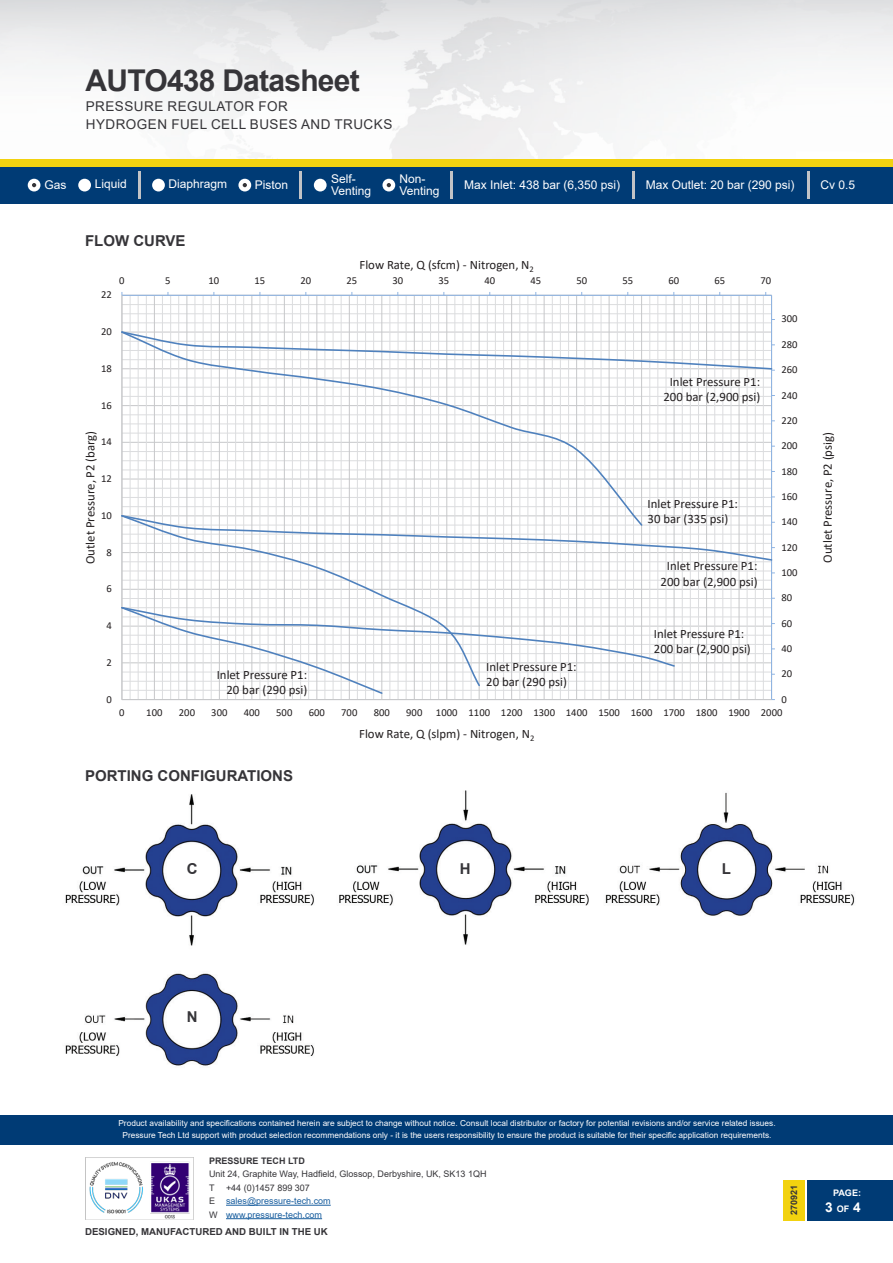
<style>
.page{position:relative;width:893px;height:1263px;background:#fff}
.page>*{position:absolute;margin:0;border:0;box-sizing:border-box;transform-origin:0 0}
.t1{font:700 30px "Arial";letter-spacing:-.025em;color:#363539}
.PT-Body_Copy{font:700 15px "Arial";color:#363539}
.t2{font:13.5px/18px "Arial";letter-spacing:.035em;color:#363539}
.t3{font:700 13.5px "Arial";color:#fff}
.t4{font:12.75px/15.6px "Calibri";color:#231f20}
.t5{font:12px/12px "Arial";color:#fff}
.t6{font:10.65px "Calibri";color:#231f20}
.t7{font:700 9.6px "Arial";color:#363539}
.t8{font:9px/13.5px "Arial";color:#175d9e}
.t9{font:9px/13.5px "Arial";color:#363539}
.t10{font:700 9px "Arial";color:#363539}
.t11{font:700 9px "Arial";color:#fff}
.t12{font:8.25px/12px "Arial";color:#fff;text-align:center}
.s1{color:#363539}
.s2{font-size:9px}
</style>
<div class="page">
<div style="left:0;top:1114px;width:893px;height:30px;background:#003b75"></div>
<div style="left:808px;top:1179px;width:85px;height:41px;background:#003b75"></div>
<div style="left:783px;top:1179px;width:21px;height:41px;background:#f2d20f"></div>
<div style="left:0;top:166px;width:893px;height:38px;background:#003b75"></div>
<div style="left:0;top:159px;width:893px;height:7px;background:#f2d20f"></div>
<div style="left:78px;top:179px;width:13px;height:12px;background:#fff;border-radius:50%"></div>
<div style="left:152px;top:179px;width:13px;height:12px;background:#fff;border-radius:50%"></div>
<div style="left:238px;top:179px;width:13px;height:12px;background:#fff;border-radius:50%"></div>
<hr style="left:451px;top:171px;width:2px;height:28px;background:#c2c3c6">
<hr style="left:632px;top:171px;width:3px;height:28px;background:#c2c3c6">
<hr style="left:807px;top:171px;width:2px;height:28px;background:#c2c3c6">
<hr style="left:138px;top:171px;width:2px;height:28px;background:#c2c3c6">
<div style="left:28px;top:179px;width:12px;height:12px;background:#fff;border-radius:50%"></div>
<svg style="left:32px;top:183px;width:4px;height:4px"></svg>
<svg style="left:243px;top:183px;width:4px;height:4px"></svg>
<div style="left:314px;top:179px;width:13px;height:12px;background:#fff;border-radius:50%"></div>
<div style="left:382px;top:179px;width:13px;height:12px;background:#fff;border-radius:50%"></div>
<hr style="left:300px;top:171px;width:2px;height:28px;background:#c2c3c6">
<svg style="left:387px;top:183px;width:4px;height:4px"></svg>
<hr style="left:226px;top:1205px;width:105px;height:1px;background:#175d9e">
<hr style="left:226px;top:1218px;width:96px;height:1px;background:#175d9e">
<img style="left:85px;top:1157px;width:109px;height:62px">
<img style="left:65px;top:790px;width:790px;height:276px">
<svg style="left:121px;top:292px;width:654px;height:408px"></svg>
<h1 class="t1" style="left:86px;top:59px;width:276px">AUTO438 Datasheet</h1>
<h3 class="t2" style="left:86px;top:97px;width:308px">PRESSURE REGULATOR FOR<br>HYDROGEN FUEL CELL BUSES AND TRUCKS</h3>
<h3 class="t5" style="left:331px;top:173px;width:42px">Self-<br>Venting</h3>
<h3 class="t5" style="left:399px;top:173px;width:42px">Non-<br>Venting</h3>
<h3 class="t5" style="left:44px;top:179px;width:24px">Gas</h3>
<h3 class="t5" style="left:95px;top:178px;width:34px">Liquid</h3>
<h3 class="t5" style="left:168px;top:178px;width:60px">Diaphragm</h3>
<h3 class="t5" style="left:255px;top:179px;width:35px">Piston</h3>
<h3 class="t5" style="left:464px;top:179px;width:158px">Max Inlet: 438 bar (6,350 psi)</h3>
<h3 class="t5" style="left:646px;top:179px;width:150px">Max Outlet: 20 bar (290 psi)</h3>
<h3 class="t5" style="left:821px;top:179px;width:36px">Cv 0.5</h3>
<p class="PT-Body_Copy" style="left:85px;top:230px;width:102px">FLOW CURVE</p>
<p class="t4" style="left:359px;top:257px;width:176px">Flow Rate, Q (sfcm) - Nitrogen, N<sub>2</sub></p>
<p class="t6" style="left:101px;top:287px;width:12px">22</p>
<p class="t6" style="left:119px;top:274px;width:7px">0</p>
<p class="t6" style="left:165px;top:274px;width:7px">5</p>
<p class="t6" style="left:208px;top:274px;width:12px">10</p>
<p class="t6" style="left:254px;top:274px;width:12px">15</p>
<p class="t6" style="left:300px;top:274px;width:12px">20</p>
<p class="t6" style="left:346px;top:274px;width:12px">25</p>
<p class="t6" style="left:392px;top:274px;width:12px">30</p>
<p class="t6" style="left:438px;top:274px;width:12px">35</p>
<p class="t6" style="left:484px;top:274px;width:12px">40</p>
<p class="t6" style="left:530px;top:274px;width:12px">45</p>
<p class="t6" style="left:576px;top:274px;width:12px">50</p>
<p class="t6" style="left:622px;top:274px;width:12px">55</p>
<p class="t6" style="left:668px;top:274px;width:12px">60</p>
<p class="t6" style="left:714px;top:274px;width:12px">65</p>
<p class="t6" style="left:760px;top:274px;width:12px">70</p>
<p class="t6" style="left:101px;top:324px;width:12px">20</p>
<p class="t6" style="left:101px;top:361px;width:12px">18</p>
<p class="t6" style="left:101px;top:398px;width:12px">16</p>
<p class="t4" style="left:663px;top:373px;width:98px;text-align:center">Inlet Pressure P1:<br>200 bar (2,900 psi)</p>
<p class="t6" style="left:781px;top:312px;width:18px">300</p>
<p class="t6" style="left:781px;top:337px;width:18px">280</p>
<p class="t6" style="left:781px;top:362px;width:18px">260</p>
<p class="t6" style="left:781px;top:388px;width:18px">240</p>
<p class="t6" style="left:781px;top:413px;width:18px">220</p>
<p class="t4" style="left:82px;top:564px;width:135px;rotate:-90deg">Outlet Pressure, P2 (barg)</p>
<p class="t4" style="left:819px;top:563px;width:132px;rotate:-90deg">Outlet Pressure, P2 (psig)</p>
<p class="t6" style="left:101px;top:434px;width:12px">14</p>
<p class="t6" style="left:781px;top:438px;width:18px">200</p>
<p class="t6" style="left:781px;top:464px;width:18px">180</p>
<p class="t6" style="left:101px;top:471px;width:12px">12</p>
<p class="t6" style="left:781px;top:489px;width:18px">160</p>
<p class="t4" style="left:647px;top:495px;width:92px">Inlet Pressure P1:<br>30 bar (335 psi)</p>
<p class="t4" style="left:661px;top:558px;width:98px;text-align:center">Inlet Pressure P1:<br>200 bar (2,900 psi)</p>
<p class="t6" style="left:101px;top:508px;width:12px">10</p>
<p class="t6" style="left:781px;top:514px;width:18px">140</p>
<p class="t6" style="left:781px;top:540px;width:18px">120</p>
<p class="t6" style="left:107px;top:545px;width:7px">8</p>
<p class="t6" style="left:781px;top:565px;width:18px">100</p>
<p class="t6" style="left:107px;top:581px;width:7px">6</p>
<p class="t6" style="left:781px;top:590px;width:12px">80</p>
<p class="t6" style="left:107px;top:618px;width:7px">4</p>
<p class="t4" style="left:654px;top:625px;width:98px">Inlet Pressure P1:<br>200 bar (2,900 psi)</p>
<p class="t6" style="left:781px;top:616px;width:12px">60</p>
<p class="t6" style="left:781px;top:641px;width:12px">40</p>
<p class="t6" style="left:107px;top:655px;width:7px">2</p>
<p class="t6" style="left:107px;top:692px;width:7px">0</p>
<p class="t4" style="left:217px;top:666px;width:92px;text-align:right">Inlet Pressure P1:<br>20 bar (290 psi)</p>
<p class="t4" style="left:486px;top:658px;width:92px">Inlet Pressure P1:<br>20 bar (290 psi)</p>
<p class="t6" style="left:781px;top:666px;width:12px">20</p>
<p class="t6" style="left:781px;top:692px;width:7px">0</p>
<p class="t6" style="left:119px;top:705px;width:7px">0</p>
<p class="t6" style="left:146px;top:705px;width:18px">100</p>
<p class="t6" style="left:179px;top:705px;width:18px">200</p>
<p class="t6" style="left:211px;top:705px;width:18px">300</p>
<p class="t6" style="left:244px;top:705px;width:18px">400</p>
<p class="t6" style="left:276px;top:705px;width:18px">500</p>
<p class="t6" style="left:309px;top:705px;width:18px">600</p>
<p class="t6" style="left:341px;top:705px;width:18px">700</p>
<p class="t6" style="left:374px;top:705px;width:18px">800</p>
<p class="t6" style="left:406px;top:705px;width:18px">900</p>
<p class="t6" style="left:436px;top:705px;width:348px">1000 1100 1200 1300 1400 1500 1600 1700 1800 1900 2000</p>
<p class="PT-Body_Copy" style="left:85px;top:765px;width:210px">PORTING CONFIGURATIONS</p>
<p class="t4" style="left:359px;top:725px;width:177px">Flow Rate, Q (slpm) - Nitrogen, N<sub>2</sub></p>
<p class="PT-Body_Copy" style="left:187px;top:858px;width:12px">C</p>
<p class="PT-Body_Copy" style="left:460px;top:858px;width:12px">H</p>
<p class="PT-Body_Copy" style="left:722px;top:858px;width:11px">L</p>
<p class="PT-Body_Copy" style="left:187px;top:1006px;width:12px">N</p>
<p class="t12" style="left:118px;top:1117px;width:659px">Product availability and specifications contained herein are subject to change without notice. Consult local distributor or factory for potential revisions and/or service related issues.<br>Pressure Tech Ltd support with product selection recommendations only - it is the users responsibility to ensure the product is suitable for their specific application requirements.</p>
<p class="t10" style="left:209px;top:1154px;width:97px">PRESSURE TECH LTD</p>
<p class="t9" style="left:209px;top:1167px;width:279px">Unit 24, Graphite Way, Hadfield, Glossop, Derbyshire, UK, SK13 1QH<br>T</p>
<p class="t8" style="left:209px;top:1181px;width:123px;text-indent:17px"><span class="s1">+44 (0)1457 899 307<br>E</span> sales@pressure-tech.com<br><span class="s1">W</span> www.pressure-tech.com</p>
<p class="t7" style="left:85px;top:1225px;width:244px">DESIGNED, MANUFACTURED AND BUILT IN THE UK</p>
<p class="t10" style="left:788px;top:1215px;width:32px;rotate:-90deg">270921</p>
<p class="t11" style="left:833px;top:1186px;width:30px">PAGE:</p>
<p class="t3" style="left:825px;top:1198px;width:37px">3 <span class="s2">OF</span> 4</p>
</div>
